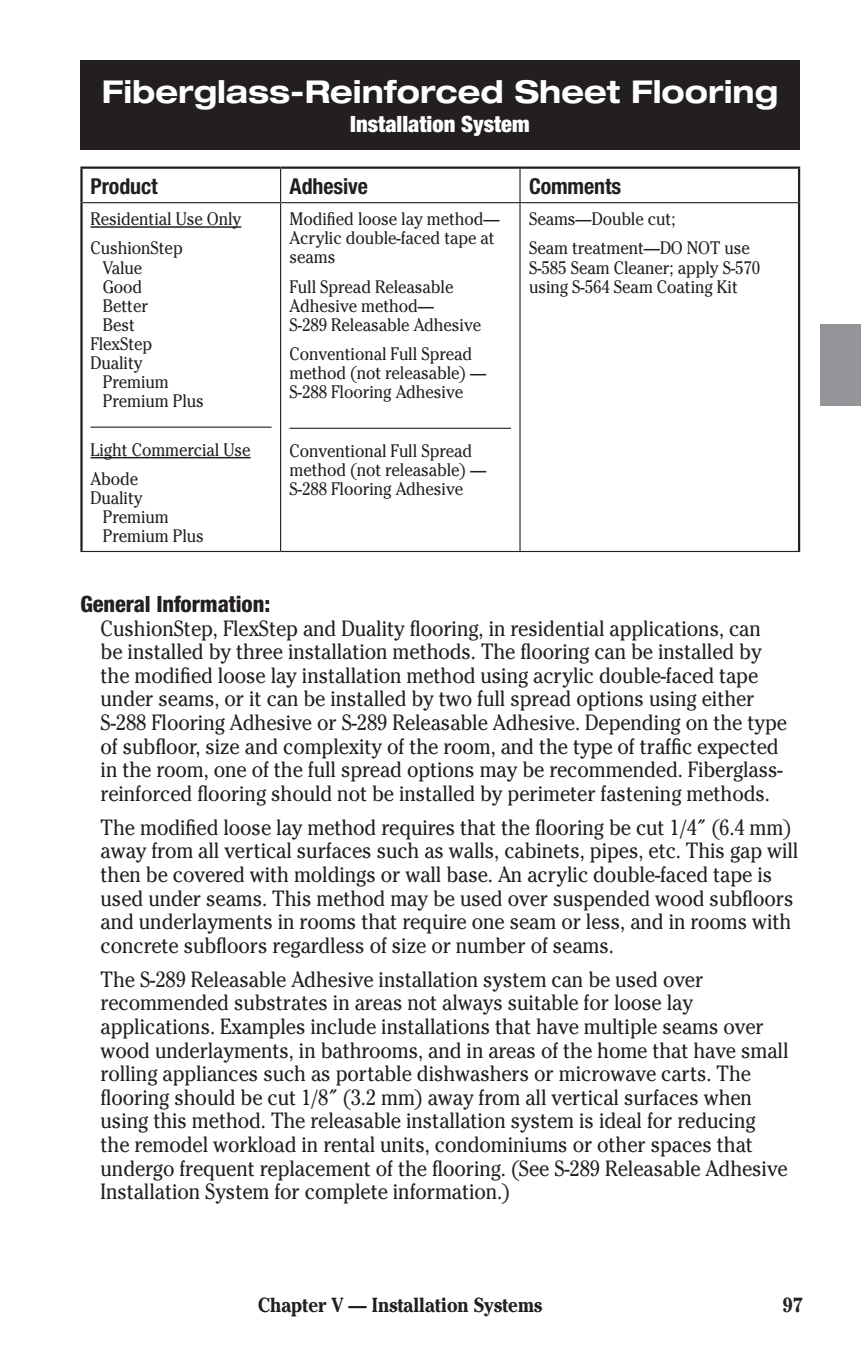
<style>
.page{position:relative;width:861px;height:1357px;background:#fff}
.page>*{position:absolute;margin:0;border:0;box-sizing:border-box;transform-origin:0 0}
.t1{font:700 expanded 31.5px "Helvetica Neue";color:#fff;scale:.95 1}
.Copy_Heading{font:800 condensed 22.5px "Helvetica Neue";letter-spacing:-.005em;color:#231f20}
.t2{font:900 condensed 22.5px "Helvetica Neue";color:#fff}
.Body_Copy{font:22.05px/23.6px "Cheltenham";letter-spacing:-.005em;color:#231f20;scale:.9 1}
.t3{font:700 condensed 22.05px "Helvetica Neue";letter-spacing:-.005em;color:#231f20}
.t4{font:700 20.25px "Cheltenham";color:#231f20;scale:.9 1}
.t5{font:18px/19.1px "Cheltenham";letter-spacing:-.005em;color:#231f20;scale:.9 1}
</style>
<div class="page">
<div style="left:820px;top:324px;width:41px;height:81px;background:#939598"></div>
<div style="left:80px;top:61px;width:719px;height:89px;background:#231f20"></div>
<hr style="left:280px;top:169px;width:1px;height:33px;background:#231f20">
<hr style="left:519px;top:169px;width:1px;height:33px;background:#231f20">
<hr style="left:83px;top:202px;width:197px;height:1px;background:#231f20">
<hr style="left:280px;top:202px;width:240px;height:1px;background:#231f20">
<hr style="left:280px;top:203px;width:1px;height:348px;background:#231f20">
<hr style="left:520px;top:202px;width:278px;height:1px;background:#231f20">
<hr style="left:519px;top:203px;width:1px;height:348px;background:#231f20">
<hr style="left:80px;top:551px;width:200px;height:1px;background:#231f20">
<hr style="left:280px;top:551px;width:240px;height:1px;background:#231f20">
<hr style="left:520px;top:551px;width:280px;height:1px;background:#231f20">
<hr style="left:80px;top:166px;width:200px;height:3px;background:#231f20">
<hr style="left:80px;top:169px;width:3px;height:34px;background:#231f20">
<hr style="left:280px;top:166px;width:240px;height:3px;background:#231f20">
<hr style="left:520px;top:166px;width:280px;height:3px;background:#231f20">
<hr style="left:798px;top:169px;width:2px;height:34px;background:#231f20">
<hr style="left:80px;top:203px;width:3px;height:348px;background:#231f20">
<hr style="left:798px;top:203px;width:2px;height:348px;background:#231f20">
<hr style="left:90px;top:226px;width:151px;height:2px;background:#231f20">
<hr style="left:90px;top:427px;width:181px;height:1px;background:#231f20">
<hr style="left:90px;top:457px;width:161px;height:1px;background:#231f20">
<hr style="left:289px;top:428px;width:222px;height:1px;background:#231f20">
<p class="t1" style="left:102px;top:72px;width:713px">Fiberglass-Reinforced Sheet Flooring</p>
<p class="t2" style="left:350px;top:110px;width:181px">Installation System</p>
<p class="t3" style="left:90px;top:172px;width:69px">Product</p>
<p class="t3" style="left:289px;top:172px;width:80px">Adhesive</p>
<p class="t3" style="left:529px;top:172px;width:94px">Comments</p>
<p class="t5" style="left:90px;top:209px;width:169px">Residential Use Only</p>
<p class="t5" style="left:90px;top:239px;width:104px">CushionStep</p>
<p class="t5" style="left:103px;top:258px;width:45px">Value</p>
<p class="t5" style="left:103px;top:277px;width:45px">Good</p>
<p class="t5" style="left:103px;top:296px;width:52px">Better</p>
<p class="t5" style="left:103px;top:315px;width:37px">Best</p>
<p class="t5" style="left:90px;top:334px;width:70px">FlexStep</p>
<p class="t5" style="left:90px;top:353px;width:59px">Duality</p>
<p class="t5" style="left:103px;top:373px;width:75px">Premium</p>
<p class="t5" style="left:103px;top:392px;width:114px">Premium Plus</p>
<p class="t5" style="left:90px;top:440px;width:179px">Light Commercial Use</p>
<p class="t5" style="left:90px;top:469px;width:54px">Abode</p>
<p class="t5" style="left:90px;top:488px;width:59px">Duality</p>
<p class="t5" style="left:103px;top:508px;width:75px">Premium</p>
<p class="t5" style="left:103px;top:527px;width:114px">Premium Plus</p>
<p class="t5" style="left:529px;top:209px;width:164px">Seams—Double cut;</p>
<p class="t5" style="left:529px;top:239px;width:258px">Seam treatment—DO NOT use<br>S-585 Seam Cleaner; apply S-570 using S-564 Seam Coating Kit</p>
<p class="t5" style="left:289px;top:209px;width:235px">Modified loose lay method—</p>
<p class="t5" style="left:289px;top:229px;width:229px">Acrylic double-faced tape at seams</p>
<p class="t5" style="left:289px;top:277px;width:183px">Full Spread Releasable<br>Adhesive method—</p>
<p class="t5" style="left:289px;top:315px;width:214px">S-289 Releasable Adhesive</p>
<p class="t5" style="left:289px;top:344px;width:220px">Conventional Full Spread method (not releasable) —<br>S-288 Flooring Adhesive</p>
<p class="t5" style="left:289px;top:441px;width:220px">Conventional Full Spread method (not releasable) —<br>S-288 Flooring Adhesive</p>
<p class="Copy_Heading" style="left:80px;top:590px;width:191px">General Information:</p>
<p class="Body_Copy" style="left:101px;top:616px;width:764px">CushionStep, FlexStep and Duality flooring, in residential applications, can be installed by three installation methods. The flooring can be installed by the modified loose lay installation method using acrylic double-faced tape under seams, or it can be installed by two full spread options using either S-288 Flooring Adhesive or S-289 Releasable Adhesive. Depending on the type of subfloor, size and complexity of the room, and the type of traffic expected in the room, one of the full spread options may be recommended. Fiberglass&shy;reinforced flooring should not be installed by perimeter fastening methods.</p>
<p class="Body_Copy" style="left:101px;top:815px;width:777px">The modified loose lay method requires that the flooring be cut 1/4˝ (6.4 mm) away from all vertical surfaces such as walls, cabinets, pipes, etc. This gap will then be covered with moldings or wall base. An acrylic double-faced tape is used under seams. This method may be used over suspended wood subfloors and underlayments in rooms that require one seam or less, and in rooms with concrete subfloors regardless of size or number of seams.</p>
<p class="Body_Copy" style="left:101px;top:967px;width:765px">The S-289 Releasable Adhesive installation system can be used over recommended substrates in areas not always suitable for loose lay applications. Examples include installations that have multiple seams over wood underlayments, in bathrooms, and in areas of the home that have small rolling appliances such as portable dishwashers or microwave carts. The flooring should be cut 1/8˝ (3.2 mm) away from all vertical surfaces when using this method. The releasable installation system is ideal for reducing the remodel workload in rental units, condominiums or other spaces that undergo frequent replacement of the flooring. (See S-289 Releasable Adhesive Installation System for complete information.)</p>
<p class="t4" style="left:258px;top:1293px;width:317px">Chapter V — Installation Systems</p>
<p class="t4" style="left:782px;top:1293px;width:24px">97</p>
</div>
